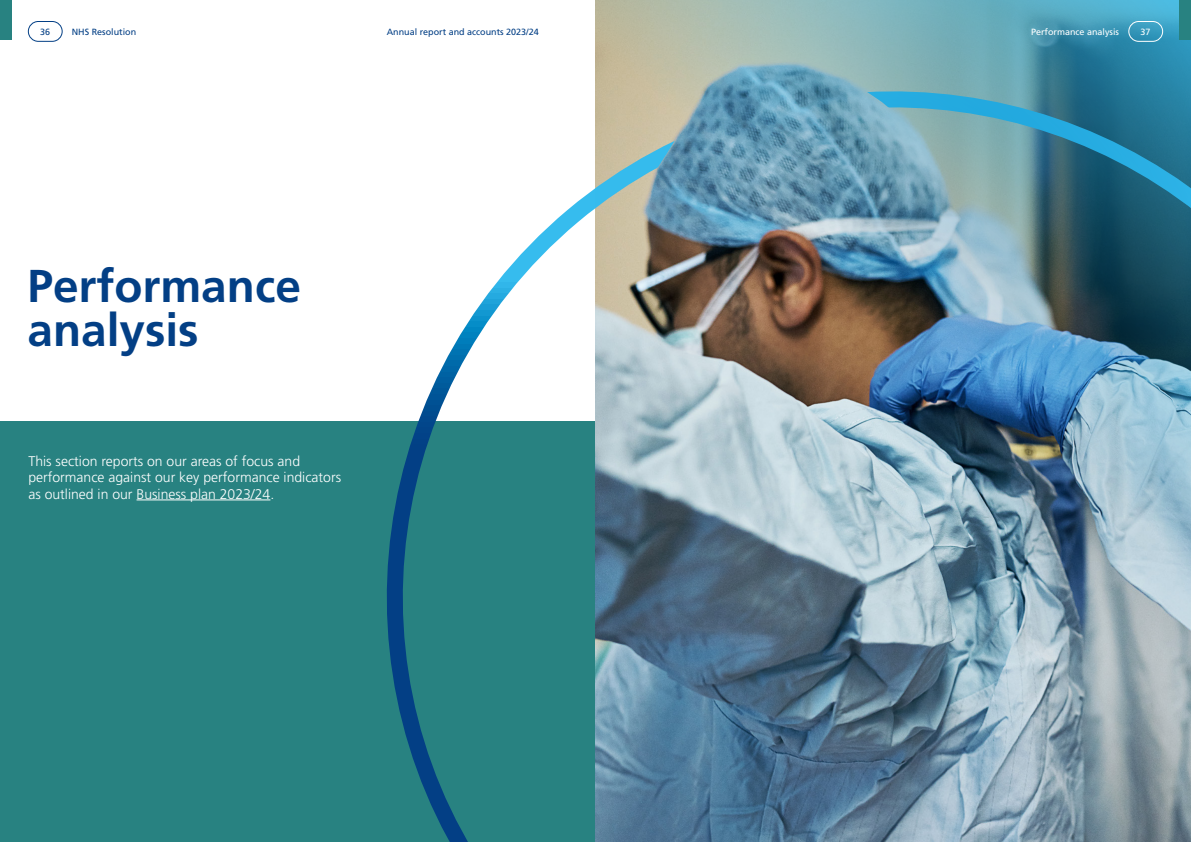
<style>
.page{position:relative;width:1191px;height:842px;background:#fff}
.page>*{position:absolute;margin:0;border:0;box-sizing:border-box;transform-origin:0 0}
.Head_1_Divider{font:700 46px/44px "Frutiger LT Std";color:#033f85}
.Standfirst_white{font:300 14px/16.5px "Frutiger LT Std";color:#fff}
.t1{font:9px "Frutiger LT Std";color:#033f85}
.t2{font:9px "Frutiger LT Std";color:#fff}
</style>
<div class="page">
<div style="left:0;top:421px;width:595px;height:421px;background:#288281"></div>
<hr style="left:136px;top:500px;width:134px;height:1px;background:#fff">
<svg style="left:386px;top:188px;width:209px;height:654px"></svg>
<img style="left:595px;top:0;width:596px;height:842px">
<div style="left:28px;top:21px;width:35px;height:21px;border:1px solid #033f85;border-radius:10px"></div>
<div style="left:0;top:0;width:11px;height:40px;background:#288281"></div>
<div style="left:1179px;top:0;width:12px;height:40px;background:#288281"></div>
<div style="left:1128px;top:21px;width:35px;height:21px;border:1px solid #fff;border-radius:10px"></div>
<p class="t1" style="left:40px;top:26px;width:12px">36</p>
<p class="t1" style="left:72px;top:27px;width:66px">NHS Resolution</p>
<p class="t1" style="left:387px;top:26px;width:154px">Annual report and accounts 2023/24</p>
<p class="t2" style="left:1031px;top:26px;width:90px">Performance analysis</p>
<p class="t2" style="left:1140px;top:26px;width:12px">37</p>
<h1 class="Head_1_Divider" style="left:27px;top:264px;width:275px">Performance analysis</h1>
<p class="Standfirst_white" style="left:28px;top:453px;width:314px">This section reports on our areas of focus and performance against our key performance indicators as outlined in our Business plan 2023/24.</p>
</div>
